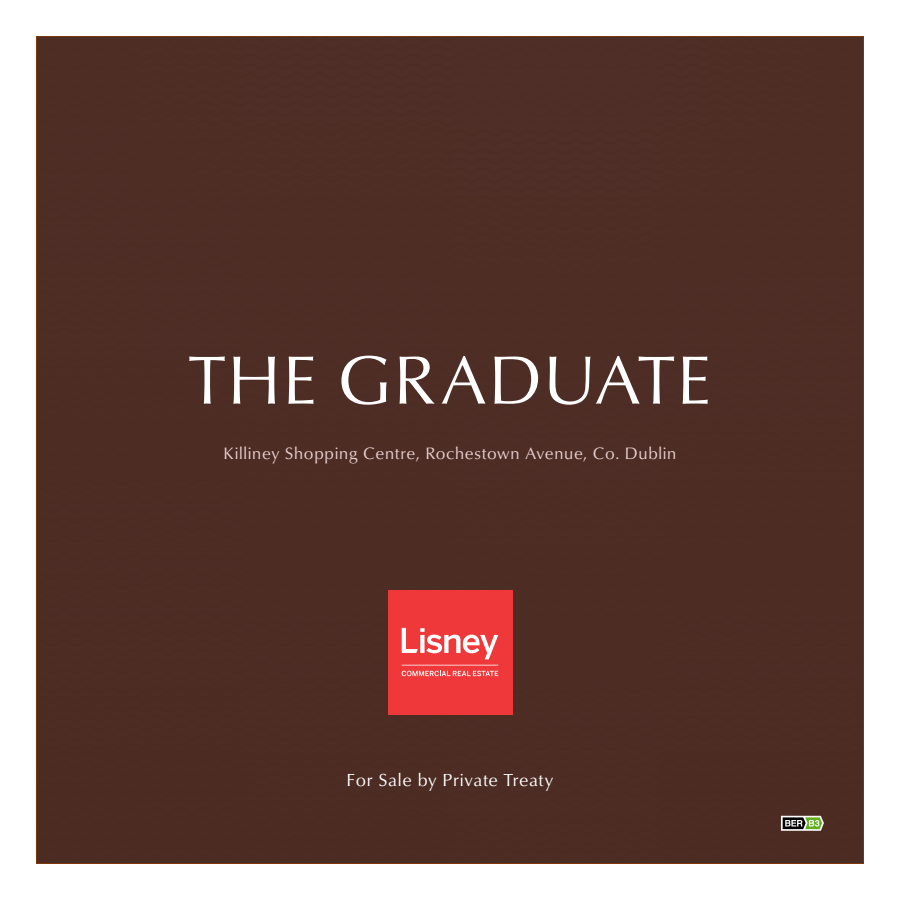
<style>
.page{position:relative;width:900px;height:900px;background:#fff}
.page>*{position:absolute;margin:0;border:0;box-sizing:border-box;transform-origin:0 0}
.t1{font:70px "Classico URW";letter-spacing:.025em;color:#fff}
.t2{font:18px "Classico URW";letter-spacing:.035em;color:#fff}
.t3{font:17px "Classico URW";letter-spacing:.04em;color:#ead2d1}
</style>
<div class="page">
<div style="left:36px;top:37px;width:827px;height:827px;background:#4d2c24"></div>
<h1 class="t1" style="left:189px;top:328px;width:523px">THE GRADUATE</h1>
<p class="t3" style="left:224px;top:441px;width:454px">Killiney Shopping Centre, Rochestown Avenue, Co. Dublin</p>
<p class="t2" style="left:347px;top:766px;width:208px">For Sale by Private Treaty</p>
</div>
